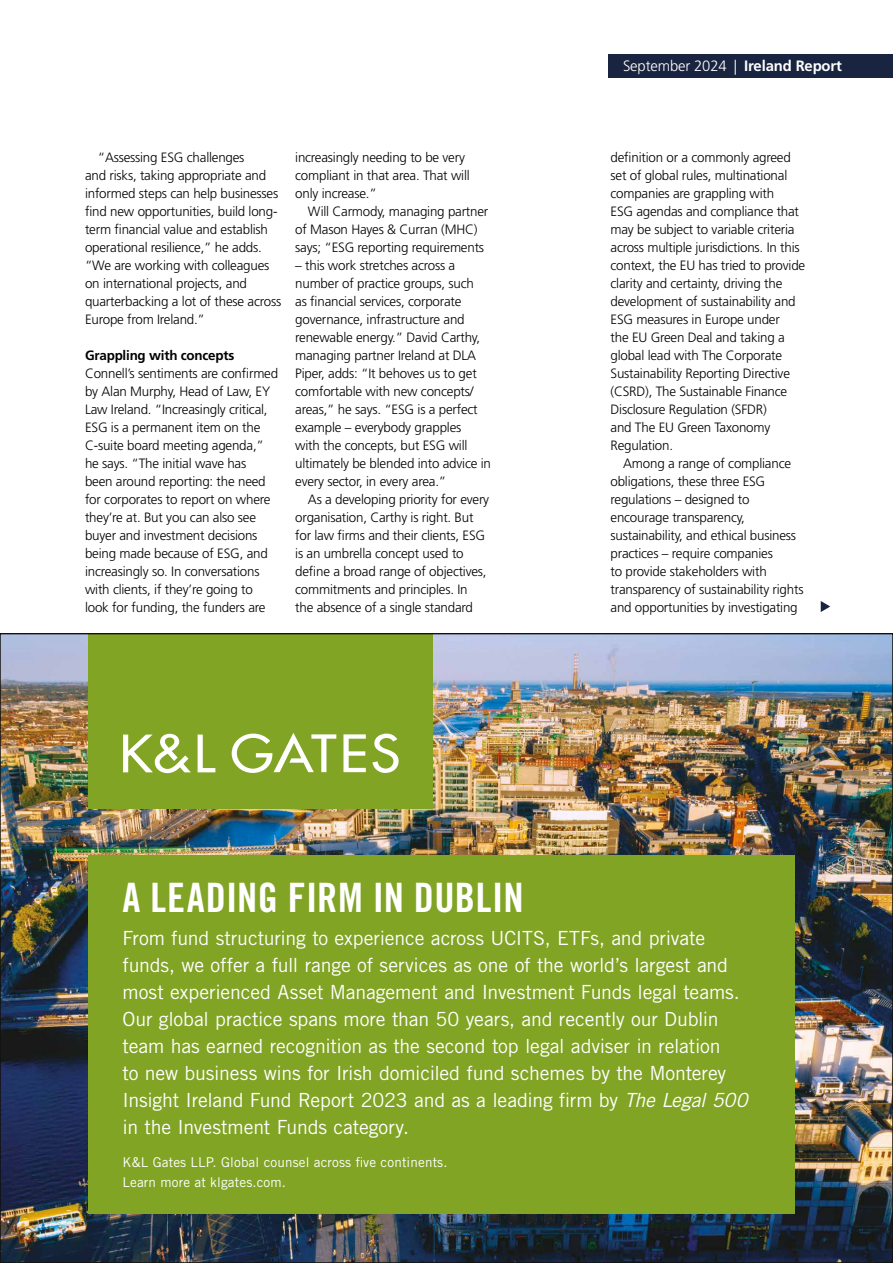
<style>
.page{position:relative;width:893px;height:1263px;background:#fff}
.page>*{position:absolute;margin:0;border:0;box-sizing:border-box;transform-origin:0 0}
.t1{font:40.5px "Trade Gothic LT Std Bd Cn 20";letter-spacing:.005em;color:#fff}
.t2{font:19.5px/27px "Trade Gothic LT Std";letter-spacing:-.01em;color:#fff}
.t3{font:300 15px "Frutiger LT Std";letter-spacing:-.01em;color:#fff}
.t4{font:300 13.5px/18px "Frutiger LT Std";letter-spacing:-.015em;color:#000}
.t5{font:13.5px/19.5px "Trade Gothic LT Std";letter-spacing:.01em;color:#fff}
.t6{font:700 13.5px "Frutiger LT Std";letter-spacing:-.015em;color:#000}
.s1{font-weight:700}
.s2{font-style:italic}
</style>
<div class="page">
<div style="left:608px;top:54px;width:285px;height:23px;background:#192440"></div>
<img style="left:3px;top:637px;width:887px;height:623px">
<div style="left:89px;top:855px;width:706px;height:359px;background:#81a425"></div>
<div style="left:89px;top:634px;width:344px;height:175px;background:#81a425"></div>
<svg style="left:123px;top:734px;width:68px;height:39px"></svg>
<svg style="left:198px;top:734px;width:17px;height:38px"></svg>
<svg style="left:232px;top:733px;width:104px;height:40px"></svg>
<svg style="left:343px;top:734px;width:23px;height:38px"></svg>
<svg style="left:372px;top:733px;width:27px;height:40px"></svg>
<svg style="left:821px;top:601px;width:9px;height:11px"></svg>
<p class="t4" style="left:85px;top:149px;width:198px;text-indent:13px">“Assessing ESG challenges<br>and risks, taking appropriate and informed steps can help businesses find new opportunities, build long&shy;term financial value and establish operational resilience,” he adds. “We are working with colleagues on international projects, and quarterbacking a lot of these across<br>Europe from Ireland.”</p>
<p class="t6" style="left:85px;top:347px;width:151px">Grappling with concepts</p>
<p class="t4" style="left:85px;top:364px;width:195px">Connell’s sentiments are confirmed by Alan Murphy, Head of Law, EY<br>Law Ireland. “Increasingly critical,<br>ESG is a permanent item on the<br>C-suite board meeting agenda,” he says. “The initial wave has<br>been around reporting: the need for corporates to report on where they’re at. But you can also see buyer and investment decisions being made because of ESG, and increasingly so. In conversations with clients, if they’re going to look for funding, the funders are</p>
<p class="t4" style="left:295px;top:148px;width:176px">increasingly needing to be very compliant in that area. That will only increase.”</p>
<p class="t4" style="left:295px;top:202px;width:195px;text-indent:13px">Will Carmody, managing partner of Mason Hayes &amp; Curran (MHC) says; “ESG reporting requirements</p>
<p class="t4" style="left:295px;top:256px;width:197px">– this work stretches across a number of practice groups, such<br>as financial services, corporate governance, infrastructure and renewable energy.” David Carthy, managing partner Ireland at DLA<br>Piper, adds: “It behoves us to get comfortable with new concepts/ areas,” he says. “ESG is a perfect example – everybody grapples<br>with the concepts, but ESG will ultimately be blended into advice in every sector, in every area.”</p>
<p class="t4" style="left:295px;top:490px;width:195px;text-indent:13px">As a developing priority for every organisation, Carthy is right. But for law firms and their clients, ESG is an umbrella concept used to define a broad range of objectives, commitments and principles. In<br>the absence of a single standard</p>
<p class="t3" style="left:623px;top:58px;width:220px">September 2024 | <span class="s1">Ireland Report</span></p>
<p class="t4" style="left:610px;top:148px;width:196px">definition or a commonly agreed set of global rules, multinational companies are grappling with<br>ESG agendas and compliance that may be subject to variable criteria across multiple jurisdictions. In this context, the EU has tried to provide clarity and certainty, driving the development of sustainability and<br>ESG measures in Europe under<br>the EU Green Deal and taking a global lead with The Corporate<br>Sustainability Reporting Directive (CSRD), The Sustainable Finance<br>Disclosure Regulation (SFDR)<br>and The EU Green Taxonomy<br>Regulation.</p>
<p class="t4" style="left:610px;top:454px;width:195px;text-indent:13px">Among a range of compliance obligations, these three ESG regulations – designed to encourage transparency, sustainability, and ethical business practices – require companies<br>to provide stakeholders with transparency of sustainability rights and opportunities by investigating</p>
<h1 class="t1" style="left:123px;top:872px;width:403px">A LEADING FIRM IN DUBLIN</h1>
<p class="t2" style="left:123px;top:925px;width:627px">From fund structuring to experience across UCITS, ETFs, and private funds, we offer a full range of services as one of the world’s largest and most experienced Asset Management and Investment Funds legal teams.<br>Our global practice spans more than 50 years, and recently our Dublin team has earned recognition as the second top legal adviser in relation<br>to new business wins for Irish domiciled fund schemes by the Monterey Insight Ireland Fund Report 2023 and as a leading firm by <span class="s2">The Legal 500 </span>in the Investment Funds category.</p>
<p class="t5" style="left:123px;top:1152px;width:326px">K&amp;L Gates LLP. Global counsel across five continents.<br>Learn more at klgates.com.</p>
</div>
